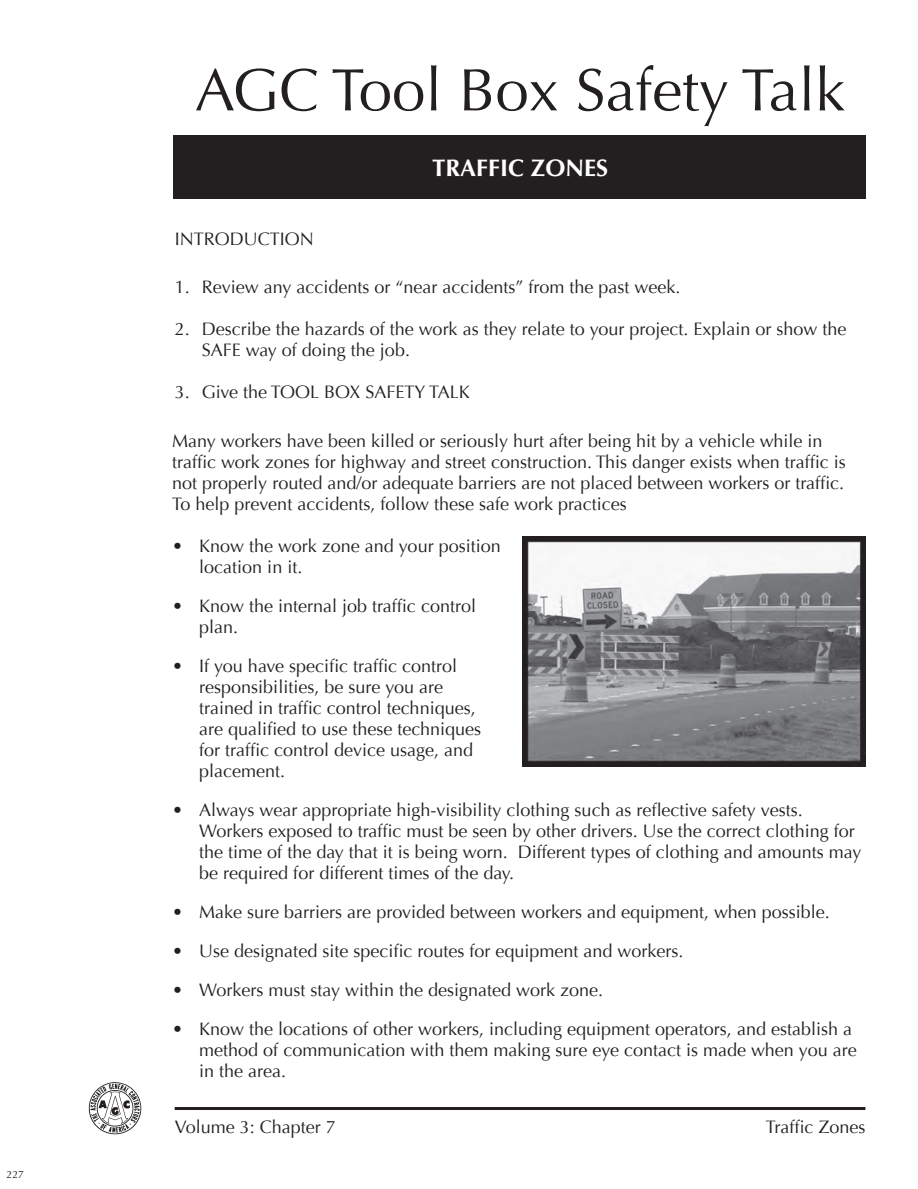
<style>
.page{position:relative;width:918px;height:1189px;background:#fff}
.page>*{position:absolute;margin:0;border:0;box-sizing:border-box;transform-origin:0 0}
.t1{font:60px "Optima";color:#231f20}
.t2{font:700 24px "Optima";color:#fff}
.t3{font:18px/21px "Optima";color:#231f20}
.t4{font:10.5px "Optima";color:#231f20}
</style>
<div class="page">
<div style="left:173px;top:135px;width:692px;height:64px;background:#231f20"></div>
<hr style="left:175px;top:1107px;width:690px;height:3px;background:#231f20">
<img style="left:88px;top:1082px;width:54px;height:53px">
<img style="left:522px;top:537px;width:343px;height:229px">
<p class="t4" style="left:7px;top:1170px;width:19px">227</p>
<p class="t1" style="left:195px;top:55px;width:652px">AGC Tool Box Safety Talk</p>
<p class="t2" style="left:432px;top:158px;width:178px">TRAFFIC ZONES</p>
<p class="t3" style="left:175px;top:229px;width:141px">INTRODUCTION</p>
<p class="t3" style="left:175px;top:277px;width:507px">1. Review any accidents or “near accidents” from the past week.</p>
<p class="t3" style="left:202px;top:319px;width:646px;text-indent:-27px">2. Describe the hazards of the work as they relate to your project. Explain or show the<br>SAFE way of doing the job.</p>
<p class="t3" style="left:175px;top:382px;width:297px">3. Give the TOOL BOX SAFETY TALK</p>
<p class="t3" style="left:172px;top:430px;width:675px">Many workers have been killed or seriously hurt after being hit by a vehicle while in traffic work zones for highway and street construction. This danger exists when traffic is not properly routed and/or adequate barriers are not placed between workers or traffic.<br>To help prevent accidents, follow these safe work practices</p>
<p class="t3" style="left:199px;top:535px;width:303px">Know the work zone and your position location in it.</p>
<p class="t3" style="left:199px;top:595px;width:278px">Know the internal job traffic control plan.</p>
<p class="t3" style="left:199px;top:655px;width:283px">If you have specific traffic control responsibilities, be sure you are trained in traffic control techniques, are qualified to use these techniques for traffic control device usage, and placement.</p>
<p class="t3" style="left:199px;top:799px;width:664px">Always wear appropriate high-visibility clothing such as reflective safety vests.<br>Workers exposed to traffic must be seen by other drivers. Use the correct clothing for the time of the day that it is being worn. Different types of clothing and amounts may be required for different times of the day.</p>
<p class="t3" style="left:199px;top:893px;width:654px;line-height:39px">Make sure barriers are provided between workers and equipment, when possible.<br>Use designated site specific routes for equipment and workers.<br>Workers must stay within the designated work zone.<br>Know the locations of other workers, including equipment operators, and establish a</p>
<p class="t3" style="left:199px;top:1040px;width:659px">method of communication with them making sure eye contact is made when you are in the area.</p>
<p class="t3" style="left:172px;top:536px;width:12px">•</p>
<p class="t3" style="left:172px;top:596px;width:12px">•</p>
<p class="t3" style="left:172px;top:656px;width:12px">•</p>
<p class="t3" style="left:172px;top:800px;width:12px">•</p>
<p class="t3" style="left:172px;top:893px;width:12px;line-height:39px;text-align:justify">• • • •</p>
<p class="t3" style="left:175px;top:1117px;width:163px">Volume 3: Chapter 7</p>
<p class="t3" style="left:766px;top:1117px;width:101px">Traffic Zones</p>
</div>
